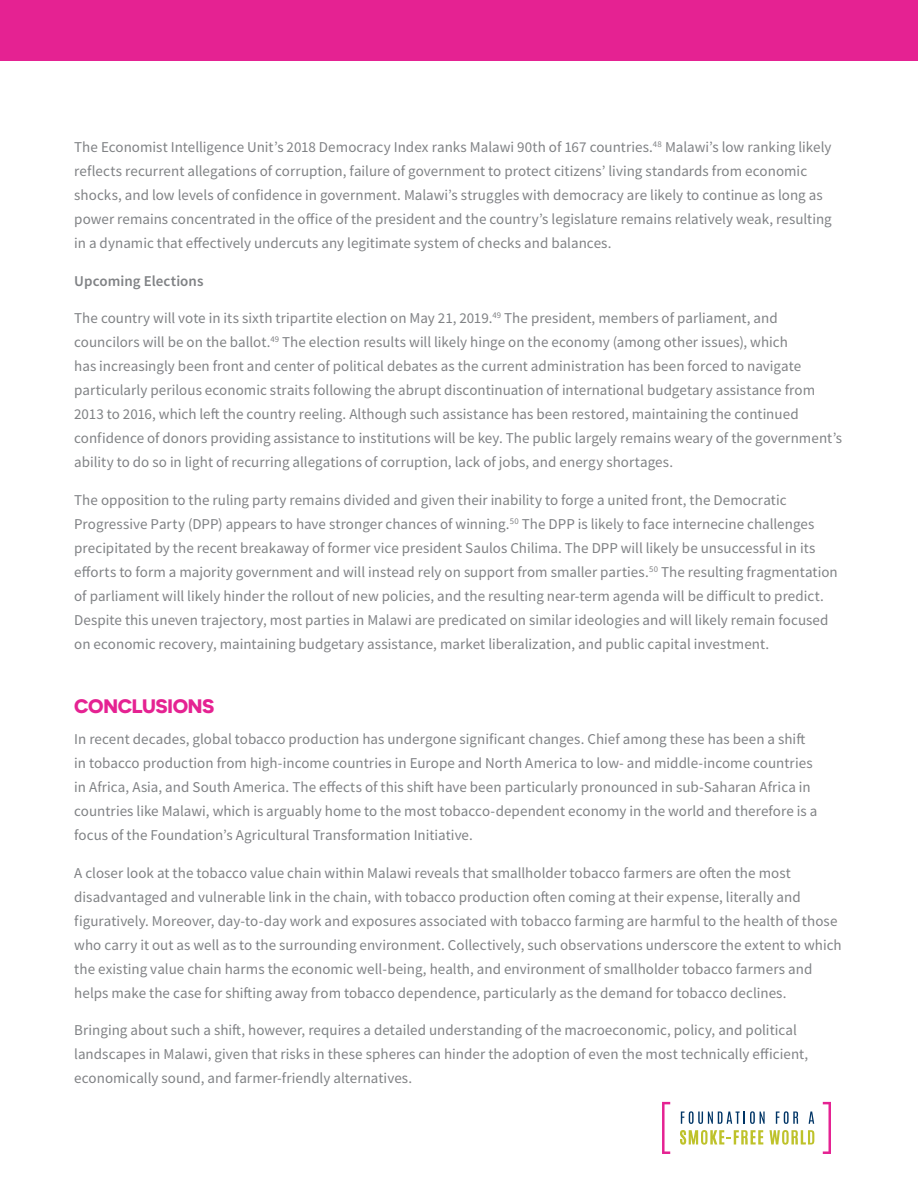
<style>
.page{position:relative;width:918px;height:1188px;background:#fff}
.page>*{position:absolute;margin:0;border:0;box-sizing:border-box;transform-origin:0 0}
.Header_1st__above_he{font:700 19.5px "Novecentosanswide";letter-spacing:-.015em;color:#e52292}
.Body{font:15px/24px "Source Sans Pro";color:#808285}
.Body-2{font:600 15px "Source Sans Pro";letter-spacing:.005em;color:#808285}
</style>
<div class="page">
<svg style="left:823px;top:1102px;width:8px;height:52px"></svg>
<svg style="left:662px;top:1102px;width:8px;height:52px"></svg>
<svg style="left:680px;top:1130px;width:83px;height:15px"></svg>
<svg style="left:769px;top:1130px;width:45px;height:15px"></svg>
<svg style="left:681px;top:1111px;width:84px;height:13px"></svg>
<svg style="left:776px;top:1111px;width:22px;height:13px"></svg>
<svg style="left:809px;top:1112px;width:5px;height:12px"></svg>
<div style="left:0;top:0;width:918px;height:61px;background:#e52292"></div>
<p class="Body" style="left:74px;top:135px;width:759px">The Economist Intelligence Unit’s 2018 Democracy Index ranks Malawi 90th of 167 countries.<sup>48</sup> Malawi’s low ranking likely reflects recurrent allegations of corruption, failure of government to protect citizens’ living standards from economic shocks, and low levels of confidence in government. Malawi’s struggles with democracy are likely to continue as long as power remains concentrated in the office of the president and the country’s legislature remains relatively weak, resulting in a dynamic that effectively undercuts any legitimate system of checks and balances.</p>
<p class="Body-2" style="left:74px;top:271px;width:131px">Upcoming Elections</p>
<p class="Body" style="left:74px;top:306px;width:769px">The country will vote in its sixth tripartite election on May 21, 2019.<sup>49</sup> The president, members of parliament, and councilors will be on the ballot.<sup>49</sup> The election results will likely hinge on the economy (among other issues), which<br>has increasingly been front and center of political debates as the current administration has been forced to navigate particularly perilous economic straits following the abrupt discontinuation of international budgetary assistance from 2013 to 2016, which left the country reeling. Although such assistance has been restored, maintaining the continued confidence of donors providing assistance to institutions will be key. The public largely remains weary of the government’s ability to do so in light of recurring allegations of corruption, lack of jobs, and energy shortages.</p>
<p class="Body" style="left:74px;top:488px;width:765px">The opposition to the ruling party remains divided and given their inability to forge a united front, the Democratic Progressive Party (DPP) appears to have stronger chances of winning.<sup>50</sup> The DPP is likely to face internecine challenges precipitated by the recent breakaway of former vice president Saulos Chilima. The DPP will likely be unsuccessful in its efforts to form a majority government and will instead rely on support from smaller parties.<sup>50</sup> The resulting fragmentation of parliament will likely hinder the rollout of new policies, and the resulting near-term agenda will be difficult to predict.<br>Despite this uneven trajectory, most parties in Malawi are predicated on similar ideologies and will likely remain focused on economic recovery, maintaining budgetary assistance, market liberalization, and public capital investment.</p>
<p class="Header_1st__above_he" style="left:74px;top:694px;width:142px">CONCLUSIONS</p>
<p class="Body" style="left:74px;top:727px;width:745px">In recent decades, global tobacco production has undergone significant changes. Chief among these has been a shift in tobacco production from high-income countries in Europe and North America to low- and middle-income countries in Africa, Asia, and South America. The effects of this shift have been particularly pronounced in sub-Saharan Africa in countries like Malawi, which is arguably home to the most tobacco-dependent economy in the world and therefore is a focus of the Foundation’s Agricultural Transformation Initiative.</p>
<p class="Body" style="left:74px;top:861px;width:769px">A closer look at the tobacco value chain within Malawi reveals that smallholder tobacco farmers are often the most disadvantaged and vulnerable link in the chain, with tobacco production often coming at their expense, literally and figuratively. Moreover, day-to-day work and exposures associated with tobacco farming are harmful to the health of those who carry it out as well as to the surrounding environment. Collectively, such observations underscore the extent to which the existing value chain harms the economic well-being, health, and environment of smallholder tobacco farmers and helps make the case for shifting away from tobacco dependence, particularly as the demand for tobacco declines.</p>
<p class="Body" style="left:74px;top:1018px;width:735px">Bringing about such a shift, however, requires a detailed understanding of the macroeconomic, policy, and political landscapes in Malawi, given that risks in these spheres can hinder the adoption of even the most technically efficient, economically sound, and farmer-friendly alternatives.</p>
</div>
